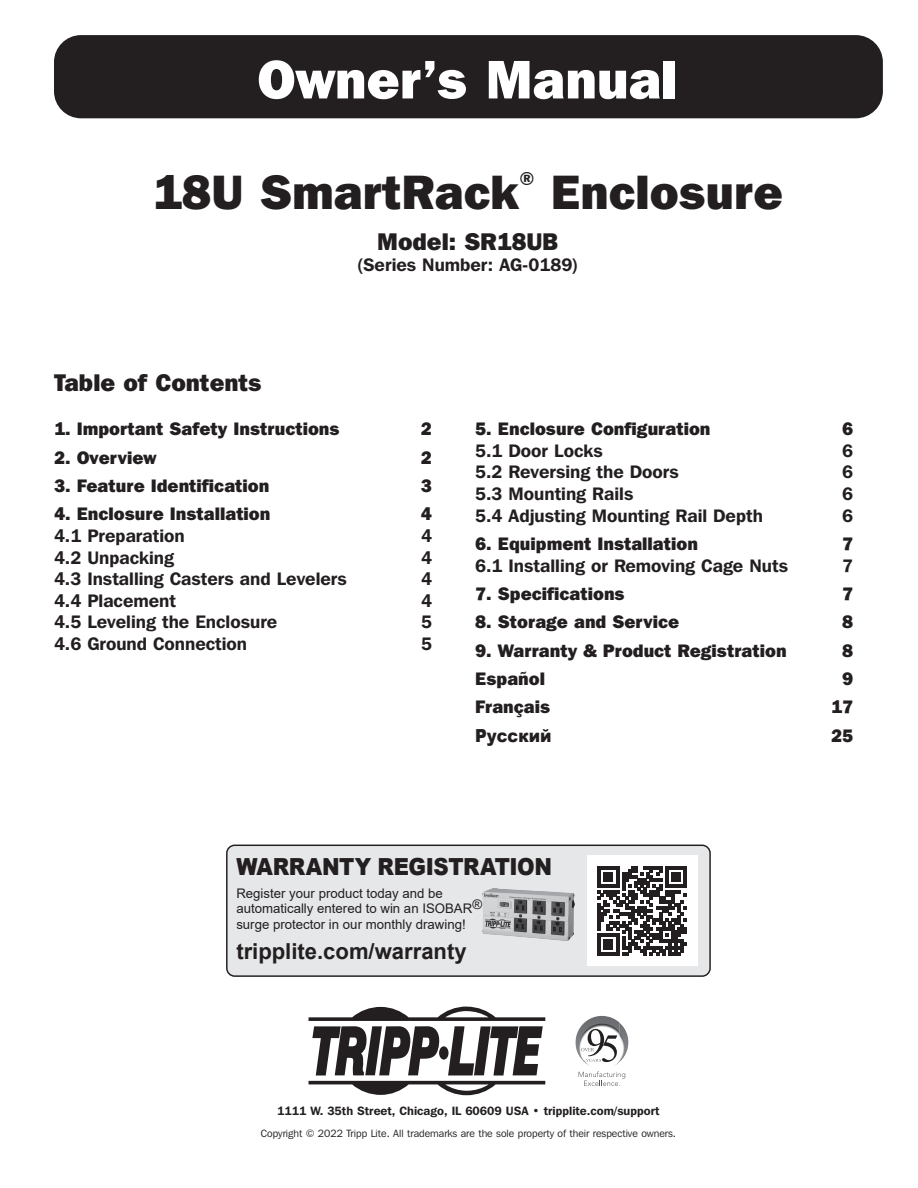
<style>
.page{position:relative;width:918px;height:1188px;background:#fff}
.page>*{position:absolute;margin:0;border:0;box-sizing:border-box;transform-origin:0 0}
.t1{font:800 54px "Franklin Gothic IT Cby BT";color:#fff}
.t2{font:800 48px "Franklin Gothic IT Cby BT";color:#231f20}
.Continued{font:800 24px "Franklin Gothic IT Cby BT";color:#231f20}
.t3{font:900 23.55px "Arial";letter-spacing:-.02em;color:#231f20;scale:.9 1}
.t4{font:700 22.05px "Arial";color:#231f20}
.t5{font:600 18px "Franklin Gothic IT Cby BT";color:#231f20}
.t6{font:800 18px "Franklin Gothic IT Cby BT";color:#231f20}
.t7{font:900 18px "Arial";color:#231f20;scale:.9 1}
.t8{font:13.2px/15.9px "Arial";color:#231f20}
.t9{font:600 12px "Franklin Gothic IT Cby BT";color:#231f20}
.t10{font:10.5px "Franklin Gothic IT Cby BT";color:#231f20}
</style>
<div class="page">
<div style="left:54px;top:35px;width:829px;height:83px;background:#231f20;border-radius:27px"></div>
<svg style="left:309px;top:1007px;width:236px;height:88px"></svg>
<img style="left:579px;top:1016px;width:22px;height:14px">
<img style="left:620px;top:1028px;width:8px;height:33px">
<svg style="left:579px;top:1071px;width:46px;height:15px"></svg>
<svg style="left:581px;top:1029px;width:36px;height:33px"></svg>
<div style="left:227px;top:845px;width:483px;height:131px;background:#e6e7e9;border-radius:8px"></div>
<div style="left:226px;top:845px;width:485px;height:132px;border:1px solid #231f20;border-radius:8px"></div>
<div style="left:587px;top:855px;width:111px;height:111px;background:#fff"></div>
<svg style="left:598px;top:866px;width:89px;height:89px"></svg>
<img style="left:482px;top:888px;width:32px;height:48px">
<p class="t1" style="left:257px;top:45px;width:422px">Owner’s Manual</p>
<p class="t2" style="left:152px;top:162px;width:369px">18U SmartRack</p>
<p class="t6" style="left:519px;top:167px;width:16px">®</p>
<p class="t2" style="left:551px;top:162px;width:234px">Enclosure</p>
<p class="Continued" style="left:377px;top:226px;width:183px">Model: SR18UB</p>
<p class="t5" style="left:357px;top:254px;width:223px">(Series Number: AG-0189)</p>
<p class="Continued" style="left:54px;top:367px;width:209px">Table of Contents</p>
<p class="t6" style="left:54px;top:417px;width:287px">1. Important Safety Instructions</p>
<p class="t6" style="left:421px;top:417px;width:13px">2</p>
<p class="t6" style="left:54px;top:446px;width:104px">2. Overview</p>
<p class="t6" style="left:421px;top:446px;width:13px">2</p>
<p class="t6" style="left:54px;top:474px;width:217px">3. Feature Identification</p>
<p class="t6" style="left:421px;top:474px;width:13px">3</p>
<p class="t6" style="left:54px;top:503px;width:218px">4. Enclosure Installation</p>
<p class="t6" style="left:421px;top:503px;width:13px">4</p>
<p class="t5" style="left:54px;top:524px;width:132px">4.1 Preparation</p>
<p class="t5" style="left:421px;top:524px;width:12px">4</p>
<p class="t5" style="left:54px;top:546px;width:122px">4.2 Unpacking</p>
<p class="t5" style="left:421px;top:546px;width:12px">4</p>
<p class="t5" style="left:54px;top:568px;width:294px">4.3 Installing Casters and Levelers</p>
<p class="t5" style="left:421px;top:568px;width:12px">4</p>
<p class="t5" style="left:54px;top:589px;width:124px">4.4 Placement</p>
<p class="t5" style="left:421px;top:589px;width:12px">4</p>
<p class="t5" style="left:54px;top:611px;width:225px">4.5 Leveling the Enclosure</p>
<p class="t5" style="left:421px;top:611px;width:12px">5</p>
<p class="t5" style="left:54px;top:632px;width:195px">4.6 Ground Connection</p>
<p class="t5" style="left:421px;top:632px;width:12px">5</p>
<p class="t6" style="left:475px;top:417px;width:237px">5. Enclosure Configuration</p>
<p class="t6" style="left:842px;top:417px;width:13px">6</p>
<p class="t5" style="left:475px;top:439px;width:129px">5.1 Door Locks</p>
<p class="t5" style="left:842px;top:439px;width:12px">6</p>
<p class="t5" style="left:475px;top:461px;width:205px">5.2 Reversing the Doors</p>
<p class="t5" style="left:842px;top:461px;width:12px">6</p>
<p class="t5" style="left:475px;top:482px;width:160px">5.3 Mounting Rails</p>
<p class="t5" style="left:842px;top:482px;width:12px">6</p>
<p class="t5" style="left:475px;top:504px;width:289px">5.4 Adjusting Mounting Rail Depth</p>
<p class="t5" style="left:842px;top:504px;width:12px">6</p>
<p class="t6" style="left:475px;top:532px;width:224px">6. Equipment Installation</p>
<p class="t6" style="left:842px;top:532px;width:13px">7</p>
<p class="t5" style="left:475px;top:554px;width:314px">6.1 Installing or Removing Cage Nuts</p>
<p class="t5" style="left:842px;top:554px;width:12px">7</p>
<p class="t6" style="left:475px;top:582px;width:151px">7. Specifications</p>
<p class="t6" style="left:842px;top:582px;width:13px">7</p>
<p class="t6" style="left:475px;top:611px;width:205px">8. Storage and Service</p>
<p class="t6" style="left:842px;top:611px;width:13px">8</p>
<p class="t6" style="left:475px;top:639px;width:313px">9. Warranty &amp; Product Registration</p>
<p class="t6" style="left:842px;top:639px;width:13px">8</p>
<p class="t6" style="left:475px;top:667px;width:71px">Español</p>
<p class="t6" style="left:842px;top:667px;width:13px">9</p>
<p class="t6" style="left:475px;top:696px;width:76px">Français</p>
<p class="t6" style="left:831px;top:696px;width:24px">17</p>
<p class="t7" style="left:475px;top:722px;width:86px">Русский</p>
<p class="t6" style="left:831px;top:724px;width:24px">25</p>
<p class="t3" style="left:236px;top:850px;width:352px">WARRANTY REGISTRATION</p>
<p class="t8" style="left:236px;top:885px;width:247px">Register your product today and be automatically entered to win an ISOBAR® surge protector in our monthly drawing!</p>
<p class="t4" style="left:236px;top:936px;width:232px">tripplite.com/warranty</p>
<p class="t9" style="left:277px;top:1103px;width:384px">1111 W. 35th Street, Chicago, IL 60609 USA • tripplite.com/support</p>
<p class="t10" style="left:261px;top:1126px;width:417px">Copyright © 2022 Tripp Lite. All trademarks are the sole property of their respective owners.</p>
</div>
